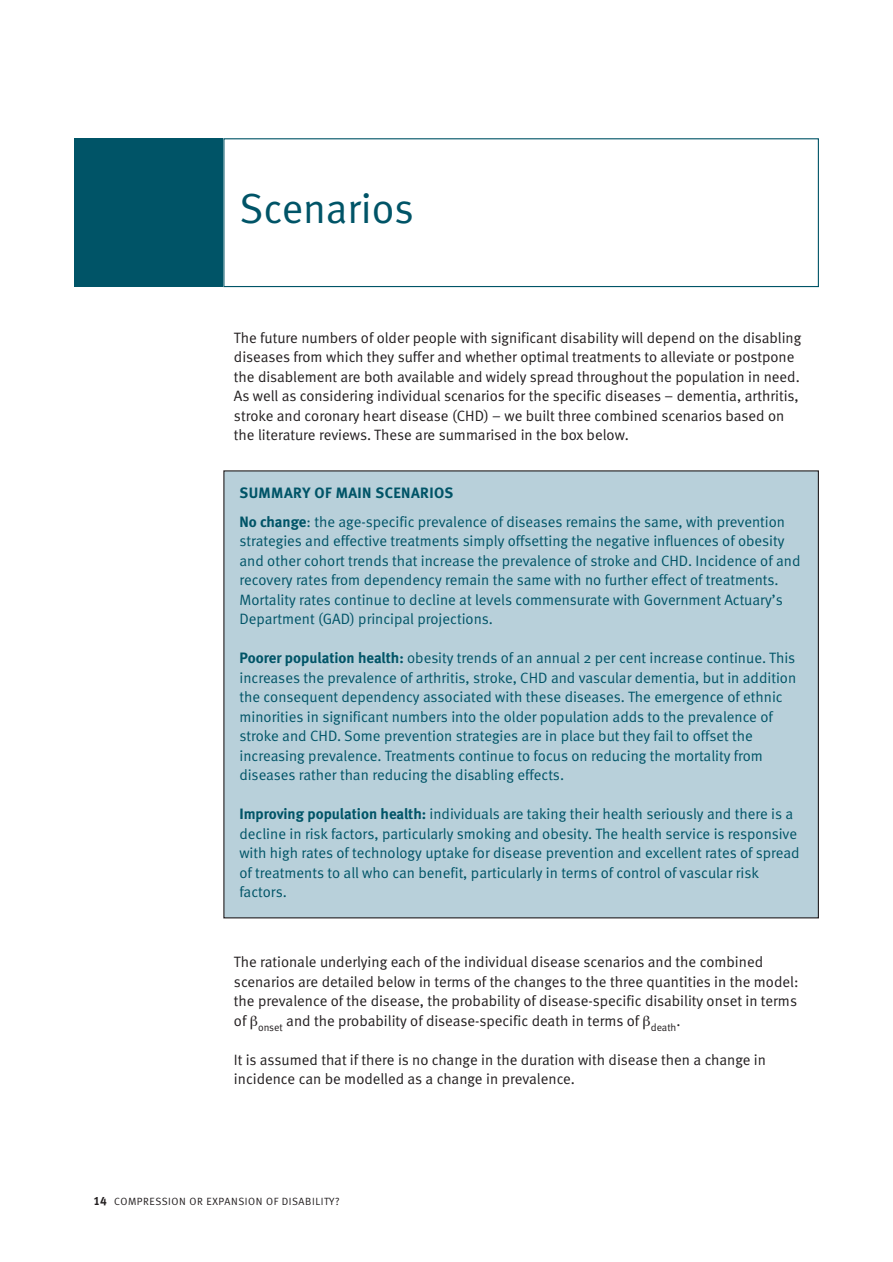
<style>
.page{position:relative;width:893px;height:1262px;background:#fff}
.page>*{position:absolute;margin:0;border:0;box-sizing:border-box;transform-origin:0 0}
.t1{font:42px "Meta Normal";color:#005467}
.t2{font:15px/19.5px "Meta Normal";color:#005467}
.t3{font:15px/19.5px "Meta Normal";color:#231f20}
.t4{font:700 15px "Meta";letter-spacing:.03em;color:#005467}
.t5{font:10.5px "Meta Normal LF";letter-spacing:.055em;color:#231f20}
.s1{font-family:"Meta";font-weight:700}
.s2{font-family:"Meta Bold LF";font-size:12px}
</style>
<div class="page">
<div style="left:74px;top:138px;width:149px;height:149px;background:#005467"></div>
<div style="left:223px;top:138px;width:595px;height:149px;border:1px solid #005467"></div>
<div style="left:224px;top:471px;width:594px;height:447px;background:#b8d0da"></div>
<h1 class="t1" style="left:239px;top:192px;width:176px">Scenarios</h1>
<p class="t3" style="left:234px;top:329px;width:569px">The future numbers of older people with significant disability will depend on the disabling diseases from which they suffer and whether optimal treatments to alleviate or postpone the disablement are both available and widely spread throughout the population in need.<br>As well as considering individual scenarios for the specific diseases – dementia, arthritis, stroke and coronary heart disease (CHD) – we built three combined scenarios based on the literature reviews. These are summarised in the box below.</p>
<p class="t4" style="left:239px;top:486px;width:215px">SUMMARY OF MAIN SCENARIOS</p>
<p class="t2" style="left:239px;top:513px;width:562px"><span class="s1">No change</span>: the age-specific prevalence of diseases remains the same, with prevention strategies and effective treatments simply offsetting the negative influences of obesity and other cohort trends that increase the prevalence of stroke and CHD. Incidence of and recovery rates from dependency remain the same with no further effect of treatments.<br>Mortality rates continue to decline at levels commensurate with Government Actuary’s Department (GAD) principal projections.</p>
<p class="t2" style="left:239px;top:649px;width:558px"><span class="s1">Poorer population health:</span> obesity trends of an annual 2 per cent increase continue. This increases the prevalence of arthritis, stroke, CHD and vascular dementia, but in addition the consequent dependency associated with these diseases. The emergence of ethnic minorities in significant numbers into the older population adds to the prevalence of stroke and CHD. Some prevention strategies are in place but they fail to offset the increasing prevalence. Treatments continue to focus on reducing the mortality from diseases rather than reducing the disabling effects.</p>
<p class="t2" style="left:239px;top:805px;width:561px"><span class="s1">Improving population health:</span> individuals are taking their health seriously and there is a decline in risk factors, particularly smoking and obesity. The health service is responsive with high rates of technology uptake for disease prevention and excellent rates of spread of treatments to all who can benefit, particularly in terms of control of vascular risk factors.</p>
<p class="t3" style="left:234px;top:953px;width:566px">The rationale underlying each of the individual disease scenarios and the combined scenarios are detailed below in terms of the changes to the three quantities in the model: the prevalence of the disease, the probability of disease-specific disability onset in terms of <sub>onset</sub> and the probability of disease-specific death in terms of <sub>death</sub>.</p>
<p class="t3" style="left:234px;top:1050px;width:533px">It is assumed that if there is no change in the duration with disease then a change in incidence can be modelled as a change in prevalence.</p>
<p class="t5" style="left:94px;top:1197px;width:247px"><span class="s2">14</span> COMPRESSION OR EXPANSION OF DISABILITY?</p>
</div>
